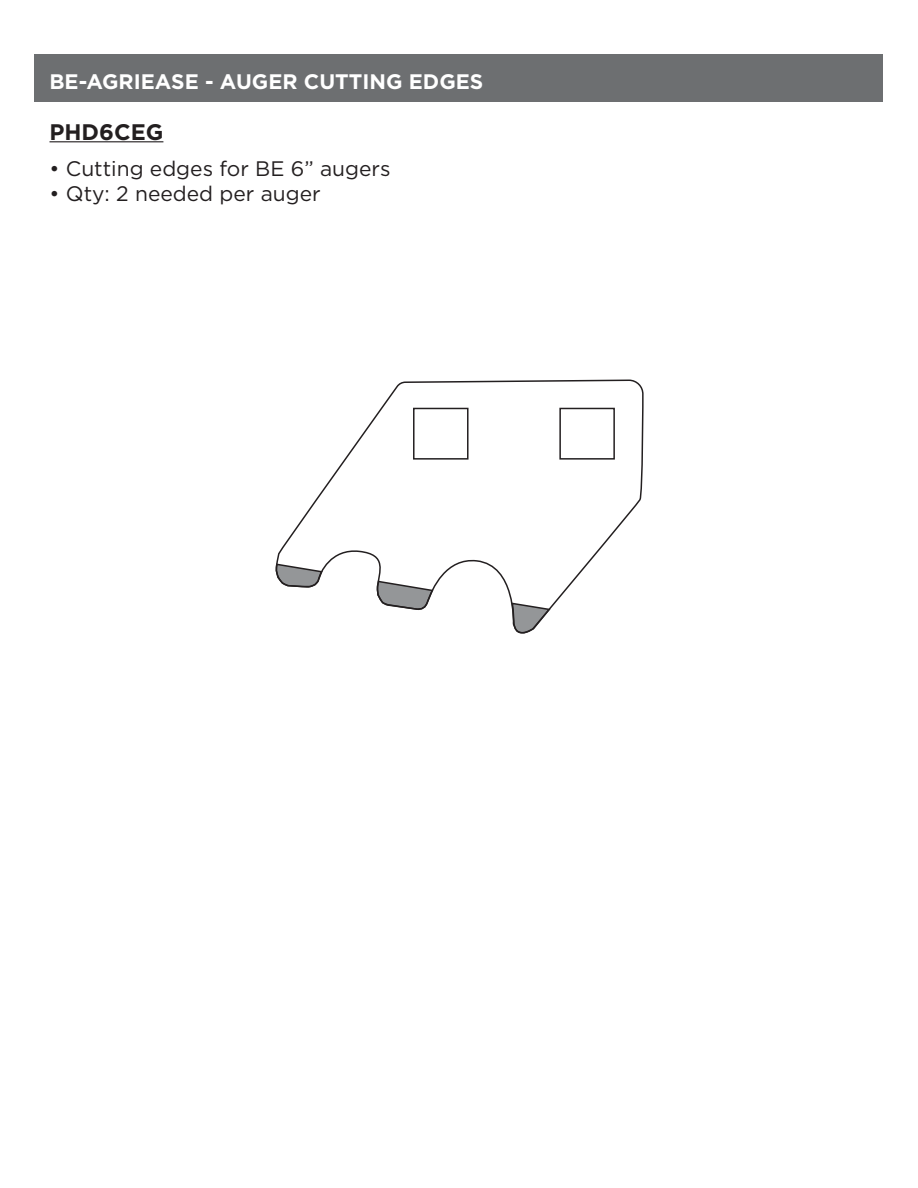
<style>
.page{position:relative;width:918px;height:1188px;background:#fff}
.page>*{position:absolute;margin:0;border:0;box-sizing:border-box;transform-origin:0 0}
.t1{font:700 22.5px "Gotham";color:#231f20}
.t2{font:21px "Gotham";color:#231f20}
.t3{font:700 21px "Gotham";color:#fff}
</style>
<div class="page">
<div style="left:34px;top:54px;width:850px;height:48px;background:#6d6f71"></div>
<hr style="left:50px;top:141px;width:113px;height:1px;background:#231f20">
<svg style="left:275px;top:379px;width:368px;height:255px"></svg>
<div style="left:559px;top:408px;width:56px;height:52px;border:2px solid #231f20"></div>
<div style="left:413px;top:408px;width:56px;height:52px;border:2px solid #231f20"></div>
<p class="t3" style="left:50px;top:67px;width:435px">BE-AGRIEASE - AUGER CUTTING EDGES</p>
<p class="t1" style="left:50px;top:117px;width:115px">PHD6CEG</p>
<p class="t2" style="left:50px;top:155px;width:343px">• Cutting edges for BE 6” augers</p>
<p class="t2" style="left:50px;top:180px;width:273px">• Qty: 2 needed per auger</p>
</div>
